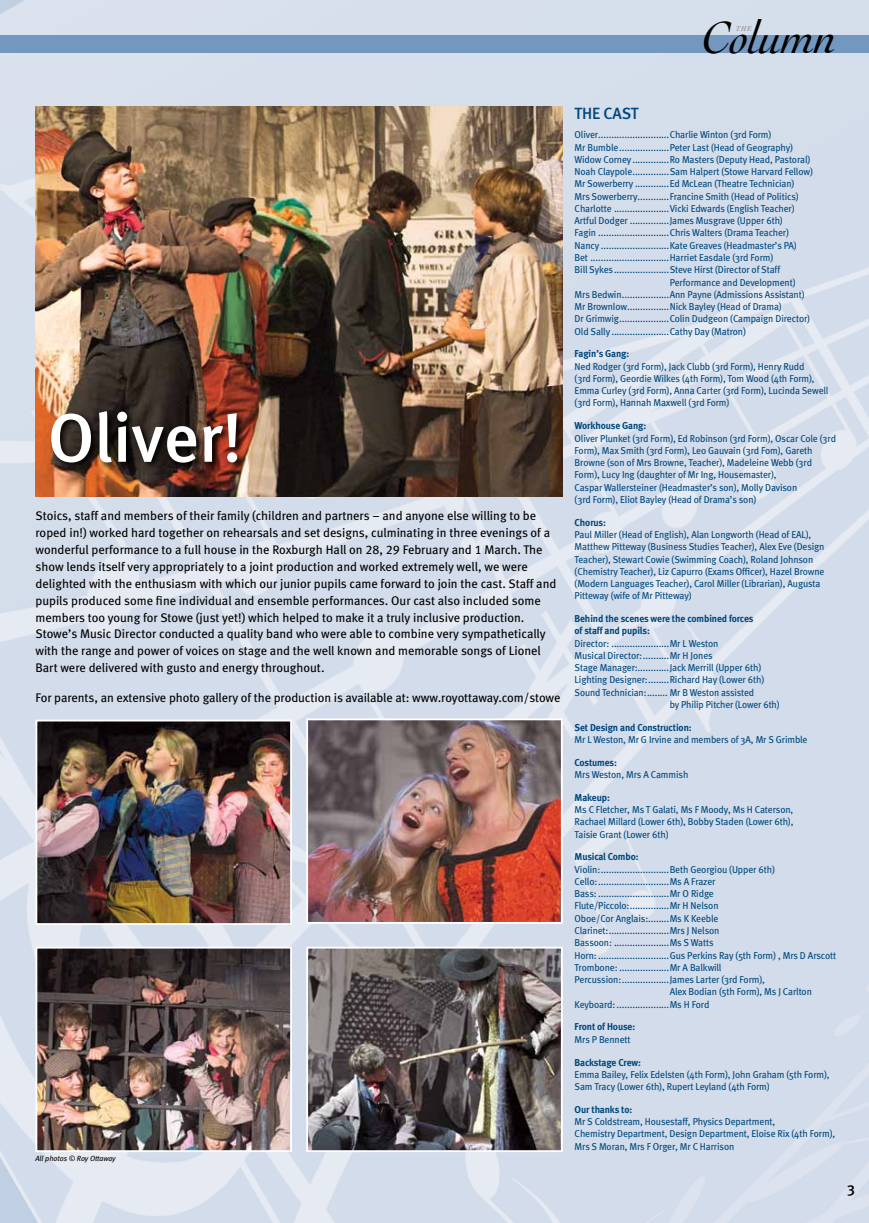
<style>
.page{position:relative;width:869px;height:1223px;background:#fff}
.page>*{position:absolute;margin:0;border:0;box-sizing:border-box;transform-origin:0 0}
.t1{font:500 68.75px "Meta";color:#fff}
.t2{font:italic 47.25px "Cochin";letter-spacing:-.02em;color:#000}
.t3{font:500 16.25px "Meta";letter-spacing:-.01em;color:#00487d}
.t4{font:500 15px "Meta";color:#000}
.t5{font:12.5px/16.9px "Meta Book LF";color:#000}
.t6{font:10px/12.2px "Meta";letter-spacing:-.01em;color:#00487d;scale:.96 1}
.t7{font:700 10px/12.2px "Meta";letter-spacing:-.01em;color:#00487d;scale:.96 1}
.t8{font:10px "Meta";letter-spacing:-.01em;color:#00487d;scale:.95 1}
.t9{font:italic 7.5px "Meta";letter-spacing:-.005em;color:#000}
.t10{font:italic 7.25px "Cochin";color:#808285}
</style>
<div class="page">
<img style="left:0;top:0;width:868px;height:1222px">
<img style="left:35px;top:106px;width:527px;height:390px">
<img style="left:309px;top:949px;width:250px;height:200px">
<div style="left:306px;top:946px;width:256px;height:206px;border:2px solid #fff"></div>
<img style="left:309px;top:721px;width:250px;height:199px">
<div style="left:306px;top:718px;width:256px;height:205px;border:2px solid #fff"></div>
<img style="left:38px;top:722px;width:251px;height:200px">
<div style="left:35px;top:719px;width:257px;height:206px;border:2px solid #fff"></div>
<img style="left:38px;top:949px;width:251px;height:200px">
<div style="left:35px;top:946px;width:257px;height:206px;border:2px solid #fff"></div>
<div style="left:49px;top:409px;width:198px;height:62px;background:#000;opacity:.95"></div>
<div style="left:0;top:35px;width:868px;height:18px;background:#7298c0"></div>
<h2 class="t2" style="left:701px;top:11px;width:137px">Column</h2>
<p class="t10" style="left:735px;top:25px;width:17px">THE</p>
<h1 class="t1" style="left:48px;top:398px;width:196px">Oliver!</h1>
<p class="t5" style="left:35px;top:507px;width:522px">Stoics, staff and members of their family (children and partners – and anyone else willing to be roped in!) worked hard together on rehearsals and set designs, culminating in three evenings of a wonderful performance to a full house in the Roxburgh Hall on 28, 29 February and 1 March. The show lends itself very appropriately to a joint production and worked extremely well, we were delighted with the enthusiasm with which our junior pupils came forward to join the cast. Staff and pupils produced some fine individual and ensemble performances. Our cast also included some members too young for Stowe (just yet!) which helped to make it a truly inclusive production.<br>Stowe’s Music Director conducted a quality band who were able to combine very sympathetically with the range and power of voices on stage and the well known and memorable songs of Lionel Bart were delivered with gusto and energy throughout.</p>
<p class="t5" style="left:35px;top:688px;width:526px">For parents, an extensive photo gallery of the production is available at: www.royottaway.com/stowe</p>
<p class="t9" style="left:35px;top:1154px;width:82px">All photos © Roy Ottaway</p>
<h3 class="t3" style="left:574px;top:104px;width:66px">THE CAST</h3>
<p class="t6" style="left:574px;top:129px;width:206px">Oliver...........................Charlie Winton (3rd Form)</p>
<p class="t6" style="left:574px;top:141px;width:229px">Mr Bumble...................Peter Last (Head of Geography)</p>
<p class="t6" style="left:574px;top:153px;width:247px">Widow Corney..............Ro Masters (Deputy Head, Pastoral)</p>
<p class="t6" style="left:574px;top:165px;width:249px">Noah Claypole..............Sam Halpert (Stowe Harvard Fellow)</p>
<p class="t6" style="left:574px;top:178px;width:230px">Mr Sowerberry .............Ed McLean (Theatre Technician)</p>
<p class="t6" style="left:574px;top:190px;width:235px">Mrs Sowerberry............Francine Smith (Head of Politics)</p>
<p class="t6" style="left:574px;top:202px;width:230px">Charlotte .....................Vicki Edwards (English Teacher)</p>
<p class="t6" style="left:574px;top:214px;width:218px">Artful Dodger ...............James Musgrave (Upper 6th)</p>
<p class="t6" style="left:574px;top:227px;width:224px">Fagin ...........................Chris Walters (Drama Teacher)</p>
<p class="t6" style="left:574px;top:239px;width:233px">Nancy ..........................Kate Greaves (Headmaster’s PA)</p>
<p class="t6" style="left:574px;top:251px;width:208px">Bet ..............................Harriet Easdale (3rd Form)</p>
<p class="t6" style="left:574px;top:263px;width:216px">Bill Sykes.....................Steve Hirst (Director of Staff</p>
<p class="t6" style="left:669px;top:276px;width:133px">Performance and Development)</p>
<p class="t6" style="left:574px;top:288px;width:241px">Mrs Bedwin..................Ann Payne (Admissions Assistant)</p>
<p class="t6" style="left:574px;top:300px;width:217px">Mr Brownlow................Nick Bayley (Head of Drama)</p>
<p class="t6" style="left:574px;top:312px;width:247px">Dr Grimwig...................Colin Dudgeon (Campaign Director)</p>
<p class="t6" style="left:574px;top:325px;width:180px">Old Sally ......................Cathy Day (Matron)</p>
<p class="t7" style="left:574px;top:348px;width:58px">Fagin’s Gang:</p>
<p class="t6" style="left:574px;top:360px;width:266px">Ned Rodger (3rd Form), Jack Clubb (3rd Form), Henry Rudd<br>(3rd Form), Geordie Wilkes (4th Form), Tom Wood (4th Form), Emma Curley (3rd Form), Anna Carter (3rd Form), Lucinda Sewell (3rd Form), Hannah Maxwell (3rd Form)</p>
<p class="t7" style="left:574px;top:419px;width:76px">Workhouse Gang:</p>
<p class="t6" style="left:574px;top:432px;width:274px">Oliver Plunket (3rd Form), Ed Robinson (3rd Form), Oscar Cole (3rd Form), Max Smith (3rd Form), Leo Gauvain (3rd Fom), Gareth Browne (son of Mrs Browne, Teacher), Madeleine Webb (3rd Form), Lucy Ing (daughter of Mr Ing, Housemaster),<br>Caspar Wallersteiner (Headmaster’s son), Molly Davison<br>(3rd Form), Eliot Bayley (Head of Drama’s son)</p>
<p class="t7" style="left:574px;top:516px;width:34px">Chorus:</p>
<p class="t6" style="left:574px;top:528px;width:262px">Paul Miller (Head of English), Alan Longworth (Head of EAL), Matthew Pitteway (Business Studies Teacher), Alex Eve (Design Teacher), Stewart Cowie (Swimming Coach), Roland Johnson (Chemistry Teacher), Liz Capurro (Exams Officer), Hazel Browne (Modern Languages Teacher), Carol Miller (Librarian), Augusta Pitteway (wife of Mr Pitteway)</p>
<p class="t7" style="left:574px;top:612px;width:188px">Behind the scenes were the combined forces of staff and pupils:</p>
<p class="t6" style="left:574px;top:637px;width:151px">Director: ......................Mr L Weston</p>
<p class="t6" style="left:574px;top:649px;width:145px">Musical Director:..........Mr H Jones</p>
<p class="t6" style="left:574px;top:661px;width:196px">Stage Manager:............Jack Merrill (Upper 6th)</p>
<p class="t6" style="left:574px;top:673px;width:199px">Lighting Designer:........Richard Hay (Lower 6th)</p>
<p class="t8" style="left:574px;top:686px;width:190px">Sound Technician:........ Mr B Weston assisted</p>
<p class="t8" style="left:669px;top:698px;width:117px">by Philip Pitcher (Lower 6th)</p>
<p class="t7" style="left:574px;top:721px;width:123px">Set Design and Construction:</p>
<p class="t6" style="left:574px;top:733px;width:244px">Mr L Weston, Mr G Irvine and members of 3A, Mr S Grimble</p>
<p class="t7" style="left:574px;top:756px;width:46px">Costumes:</p>
<p class="t6" style="left:574px;top:768px;width:120px">Mrs Weston, Mrs A Cammish</p>
<p class="t7" style="left:574px;top:791px;width:38px">Makeup:</p>
<p class="t6" style="left:574px;top:803px;width:229px;text-align:justify">Ms C Fletcher, Ms T Galati, Ms F Moody, Ms H Caterson, Rachael Millard (Lower 6th), Bobby Staden (Lower 6th), Taisie Grant (Lower 6th)</p>
<p class="t7" style="left:574px;top:850px;width:68px">Musical Combo:</p>
<p class="t6" style="left:574px;top:863px;width:210px">Violin:..........................Beth Georgiou (Upper 6th)</p>
<p class="t6" style="left:574px;top:875px;width:148px">Cello:...........................Ms A Frazer</p>
<p class="t6" style="left:574px;top:887px;width:146px">Bass: ...........................Mr O Ridge</p>
<p class="t6" style="left:574px;top:899px;width:151px">Flute/Piccolo:...............Mr H Nelson</p>
<p class="t6" style="left:574px;top:912px;width:151px">Oboe/Cor Anglais:........Ms K Keeble</p>
<p class="t6" style="left:574px;top:924px;width:152px">Clarinet:.......................Mrs J Nelson</p>
<p class="t6" style="left:574px;top:936px;width:146px">Bassoon: .....................Ms S Watts</p>
<p class="t6" style="left:574px;top:948px;width:274px">Horn: ...........................Gus Perkins Ray (5th Form) , Mrs D Arscott</p>
<p class="t6" style="left:574px;top:961px;width:154px">Trombone: ...................Mr A Balkwill</p>
<p class="t6" style="left:574px;top:973px;width:200px">Percussion:..................James Larter (3rd Form),</p>
<p class="t6" style="left:669px;top:985px;width:150px">Alex Bodian (5th Form), Ms J Carlton</p>
<p class="t6" style="left:574px;top:997px;width:142px">Keyboard:....................Ms H Ford</p>
<p class="t7" style="left:574px;top:1020px;width:65px">Front of House:</p>
<p class="t6" style="left:574px;top:1032px;width:60px">Mrs P Bennett</p>
<p class="t7" style="left:574px;top:1055px;width:71px">Backstage Crew:</p>
<p class="t6" style="left:574px;top:1068px;width:267px">Emma Bailey, Felix Edelsten (4th Form), John Graham (5th Form),<br>Sam Tracy (Lower 6th), Rupert Leyland (4th Form)</p>
<p class="t7" style="left:574px;top:1103px;width:62px">Our thanks to:</p>
<p class="t6" style="left:574px;top:1115px;width:273px">Mr S Coldstream, Housestaff, Physics Department,<br>Chemistry Department, Design Department, Eloise Rix (4th Form),<br>Mrs S Moran, Mrs F Orger, Mr C Harrison</p>
<h3 class="t4" style="left:846px;top:1179px;width:9px">3</h3>
</div>
